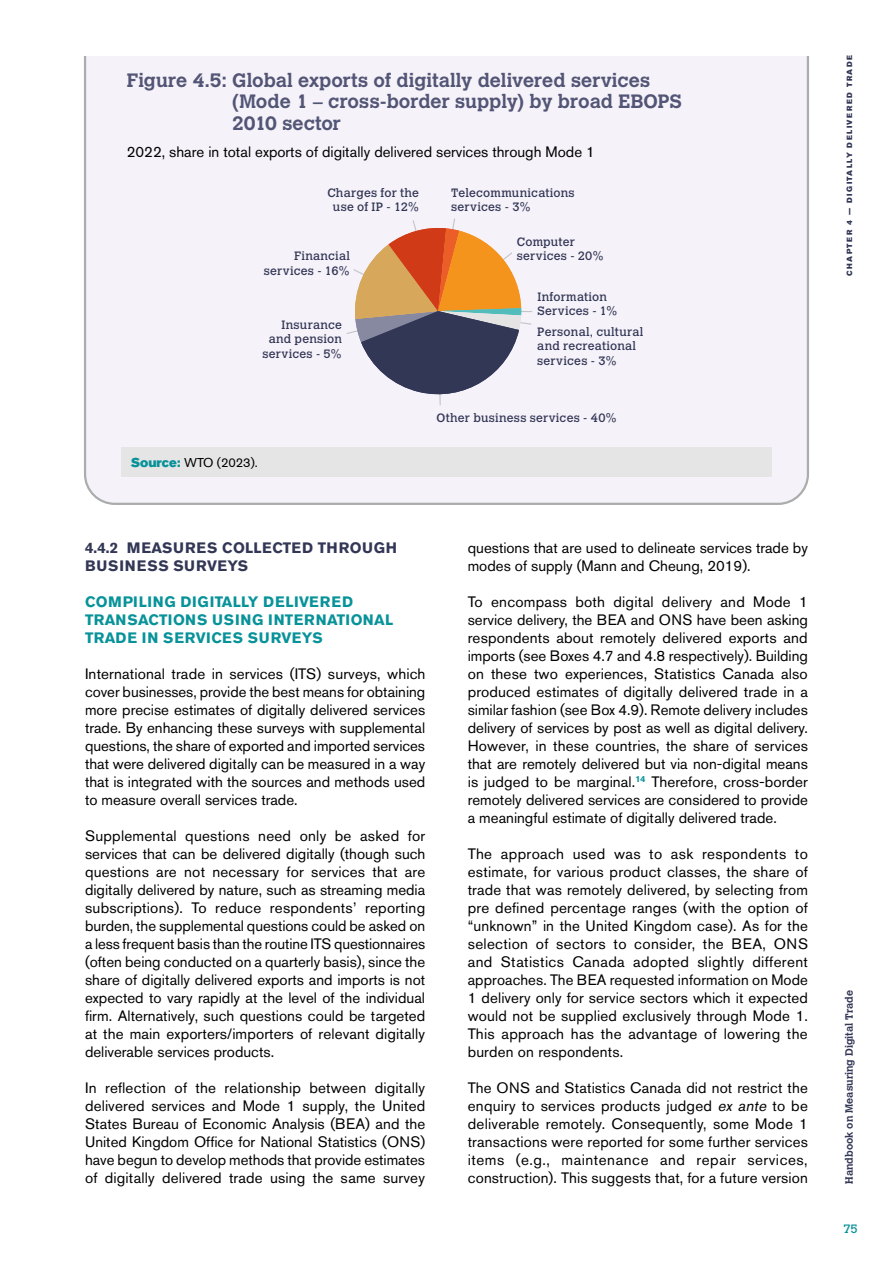
<style>
.page{position:relative;width:893px;height:1263px;background:#fff}
.page>*{position:absolute;margin:0;border:0;box-sizing:border-box;transform-origin:0 0}
.t1{font:700 19.2px/21.6px "Calvert MT Std";color:#525575}
.t2{font:15px/18px "Akzidenz Grotesk Std";color:#000;text-align:justify}
.t3{font:700 15px/18px "Akzidenz Grotesk Std";letter-spacing:.02em;color:#089299}
.t4{font:700 15px/18px "Akzidenz Grotesk Std";letter-spacing:.04em;color:#333756}
.t5{font:12.75px "Akzidenz Grotesk Std";color:#000}
.t6{font:12px/14.4px "Calvert MT Std";letter-spacing:.02em;color:#333756}
.t7{font:12px "Calvert MT Std";color:#089299}
.t8{font:700 10.5px "Calvert MT Std";color:#333756}
.t9{font:7.5px "Akzidenz Grotesk Std Super";letter-spacing:.195em;color:#333756}
.s1{font-family:"Akzidenz Grotesk Std Super";color:#089299}
.s2{font-style:italic}
</style>
<div class="page">
<div style="left:84px;top:56px;width:725px;height:449px;background:#f5f2f9"></div>
<svg style="left:345px;top:217px;width:188px;height:189px"></svg>
<div style="left:121px;top:447px;width:651px;height:30px;background:#e5e5e5"></div>
<p class="t1" style="left:232px;top:69px;width:451px;text-indent:-105px">Figure 4.5: Global exports of digitally delivered services (Mode 1 – cross-border supply) by broad EBOPS<br>2010 sector</p>
<p class="t2" style="left:127px;top:143px;width:470px">2022, share in total exports of digitally delivered services through Mode 1</p>
<p class="t6" style="left:327px;top:186px;width:93px;text-align:center">Charges for the use of IP - 12%</p>
<p class="t6" style="left:451px;top:186px;width:125px">Telecommunications services - 3%</p>
<p class="t6" style="left:517px;top:234px;width:88px">Computer services - 20%</p>
<p class="t6" style="left:538px;top:289px;width:81px">Information<br>Services - 1%</p>
<p class="t6" style="left:537px;top:324px;width:108px">Personal, cultural and recreational services - 3%</p>
<p class="t6" style="left:264px;top:249px;width:88px;text-align:right">Financial services - 16%</p>
<p class="t6" style="left:263px;top:318px;width:81px;text-align:right">Insurance and pension services - 5%</p>
<p class="t5" style="left:131px;top:455px;width:128px"><span class="s1">Source:</span> WTO (2023).</p>
<p class="t6" style="left:437px;top:411px;width:182px">Other business services - 40%</p>
<p class="t4" style="left:85px;top:539px;width:314px">4.4.2 MEASURES COLLECTED THROUGH<br>BUSINESS SURVEYS</p>
<p class="t3" style="left:85px;top:593px;width:310px">COMPILING DIGITALLY DELIVERED<br>TRANSACTIONS USING INTERNATIONAL<br>TRADE IN SERVICES SURVEYS</p>
<p class="t2" style="left:85px;top:665px;width:342px">International trade in services (ITS) surveys, which cover businesses, provide the best means for obtaining more precise estimates of digitally delivered services trade. By enhancing these surveys with supplemental questions, the share of exported and imported services that were delivered digitally can be measured in a way that is integrated with the sources and methods used to measure overall services trade.</p>
<p class="t2" style="left:85px;top:827px;width:342px">Supplemental questions need only be asked for services that can be delivered digitally (though such questions are not necessary for services that are digitally delivered by nature, such as streaming media subscriptions). To reduce respondents’ reporting burden, the supplemental questions could be asked on a less frequent basis than the routine ITS questionnaires (often being conducted on a quarterly basis), since the share of digitally delivered exports and imports is not expected to vary rapidly at the level of the individual firm. Alternatively, such questions could be targeted at the main exporters/importers of relevant digitally deliverable services products.</p>
<p class="t2" style="left:85px;top:1079px;width:342px">In reflection of the relationship between digitally delivered services and Mode 1 supply, the United States Bureau of Economic Analysis (BEA) and the United Kingdom Office for National Statistics (ONS) have begun to develop methods that provide estimates of digitally delivered trade using the same survey</p>
<p class="t2" style="left:468px;top:539px;width:342px">questions that are used to delineate services trade by modes of supply (Mann and Cheung, 2019).</p>
<p class="t2" style="left:468px;top:593px;width:342px">To encompass both digital delivery and Mode 1 service delivery, the BEA and ONS have been asking respondents about remotely delivered exports and imports (see Boxes 4.7 and 4.8 respectively). Building on these two experiences, Statistics Canada also produced estimates of digitally delivered trade in a similar fashion (see Box 4.9). Remote delivery includes delivery of services by post as well as digital delivery.<br>However, in these countries, the share of services that are remotely delivered but via non-digital means is judged to be marginal.<sup>14</sup> Therefore, cross-border remotely delivered services are considered to provide a meaningful estimate of digitally delivered trade.</p>
<p class="t2" style="left:468px;top:845px;width:342px">The approach used was to ask respondents to estimate, for various product classes, the share of trade that was remotely delivered, by selecting from pre defined percentage ranges (with the option of “unknown” in the United Kingdom case). As for the selection of sectors to consider, the BEA, ONS and Statistics Canada adopted slightly different approaches. The BEA requested information on Mode 1 delivery only for service sectors which it expected would not be supplied exclusively through Mode 1.<br>This approach has the advantage of lowering the burden on respondents.</p>
<p class="t2" style="left:468px;top:1079px;width:342px">The ONS and Statistics Canada did not restrict the enquiry to services products judged <span class="s2">ex ante</span> to be deliverable remotely. Consequently, some Mode 1 transactions were reported for some further services items (e.g., maintenance and repair services, construction). This suggests that, for a future version</p>
<p class="t9" style="left:845px;top:276px;width:222px;rotate:-90deg">CHAPTER 4 — DIGITALLY DELIVERED TRADE</p>
<p class="t8" style="left:842px;top:1184px;width:195px;rotate:-90deg">Handbook on Measuring Digital Trade</p>
<p class="t7" style="left:843px;top:1222px;width:16px">75</p>
</div>
